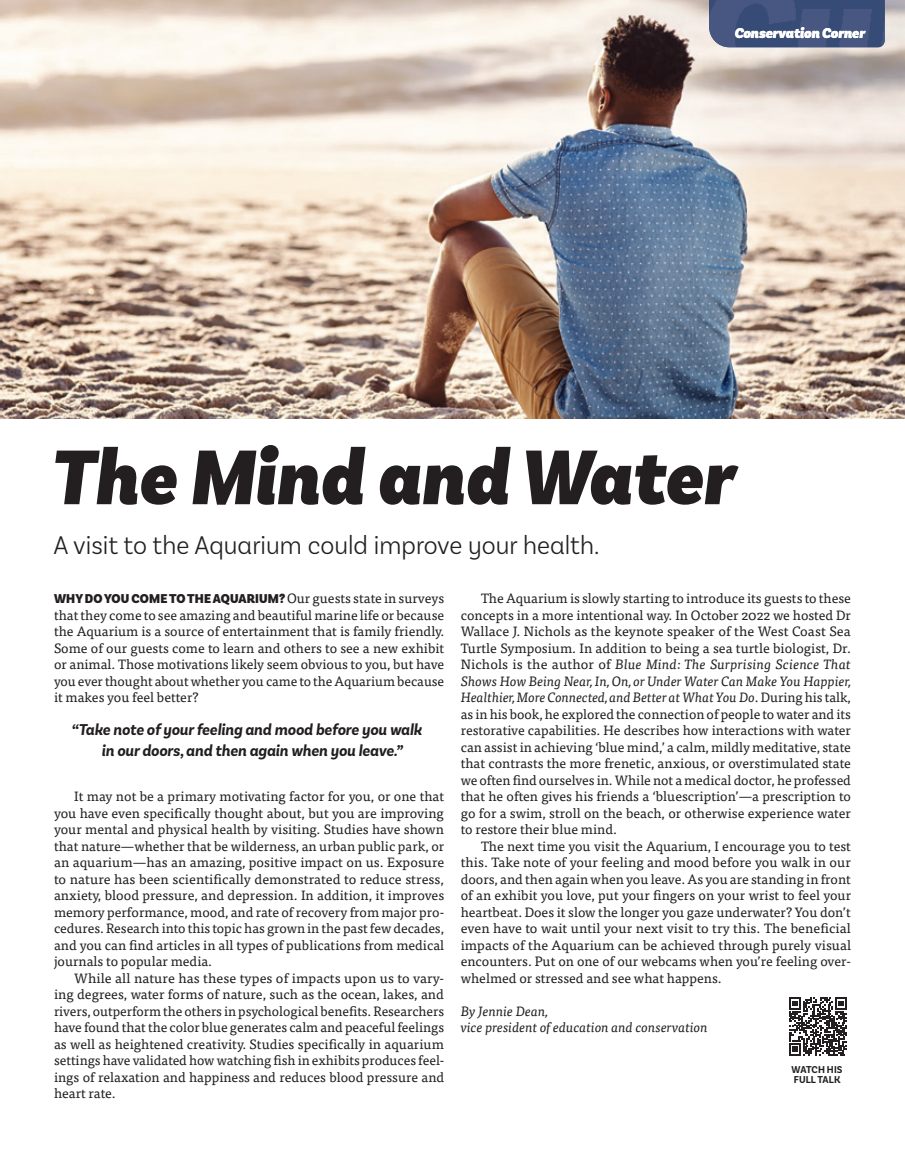
<style>
.page{position:relative;width:905px;height:1175px;background:#fff}
.page>*{position:absolute;margin:0;border:0;box-sizing:border-box;transform-origin:0 0}
.CC_-_Main_Title{font:italic 900 81.15px "Basic Sans Narrow";color:#231f20}
.CC_-_Deck{font:300 27px "Basic Sans Alt Narrow";color:#231f20}
.Basic_-_Pull_Quote{font:italic 700 16.5px/21px "Basic Sans Narrow";color:#231f20}
.t1{font:italic 900 15px "Basic Sans Narrow";color:#fff}
.CC_-_Text_-_P{font:13.5px/16.5px "Tisa Pro";color:#231f20;text-align:justify}
.CC_-_Text_-_LEAD{font:13.5px/16.5px "Tisa Pro";letter-spacing:-.005em;color:#231f20;text-align:justify}
.CC_-_Text_-_P-2{font:italic 13.5px/16.5px "Tisa Pro";color:#231f20}
.Basic_-_Sans_NOIND{font:700 10.5px/10.5px "Basic Sans Alt Narrow";letter-spacing:.01em;color:#231f20}
.s1{font-style:italic}
.s2{font-family:"Basic Sans Alt Narrow";font-weight:900}
</style>
<div class="page">
<img style="left:0;top:0;width:904px;height:418px">
<svg style="left:789px;top:997px;width:58px;height:58px"></svg>
<img style="left:709px;top:0;width:175px;height:47px">
<p class="t1" style="left:734px;top:24px;width:132px">Conservation Corner</p>
<p class="CC_-_Main_Title" style="left:50px;top:432px;width:685px">The Mind and Water</p>
<p class="CC_-_Deck" style="left:53px;top:530px;width:547px">A visit to the Aquarium could improve your health.</p>
<p class="CC_-_Text_-_P" style="left:460px;top:589px;width:392px;text-indent:20px">The Aquarium is slowly starting to introduce its guests to these concepts in a more intentional way. In October 2022 we hosted Dr Wallace J. Nichols as the keynote speaker of the West Coast Sea Turtle Symposium. In addition to being a sea turtle biologist, Dr.<br>Nichols is the author of <span class="s1">Blue Mind: The Surprising Science That Shows How Being Near, In, On, or Under Water Can Make You Happier, Healthier, More Connected, and Better at What You Do</span>. During his talk, as in his book, he explored the connection of people to water and its restorative capabilities. He describes how interactions with water can assist in achieving ‘blue mind,’ a calm, mildly meditative, state that contrasts the more frenetic, anxious, or overstimulated state we often find ourselves in. While not a medical doctor, he professed that he often gives his friends a ‘bluescription’—a prescription to go for a swim, stroll on the beach, or otherwise experience water to restore their blue mind.</p>
<p class="CC_-_Text_-_P" style="left:460px;top:837px;width:392px;text-indent:20px">The next time you visit the Aquarium, I encourage you to test this. Take note of your feeling and mood before you walk in our doors, and then again when you leave. As you are standing in front of an exhibit you love, put your fingers on your wrist to feel your heartbeat. Does it slow the longer you gaze underwater? You don’t even have to wait until your next visit to try this. The beneficial impacts of the Aquarium can be achieved through purely visual encounters. Put on one of our webcams when you’re feeling over&shy;whelmed or stressed and see what happens.</p>
<p class="CC_-_Text_-_P-2" style="left:460px;top:1002px;width:248px">By Jennie Dean,<br>vice president of education and conservation</p>
<p class="CC_-_Text_-_LEAD" style="left:54px;top:589px;width:392px"><span class="s2">WHY DO YOU COME TO THE AQUARIUM?</span> Our guests state in surveys that they come to see amazing and beautiful marine life or because the Aquarium is a source of entertainment that is family friendly.<br>Some of our guests come to learn and others to see a new exhibit or animal. Those motivations likely seem obvious to you, but have you ever thought about whether you came to the Aquarium because it makes you feel better?</p>
<p class="Basic_-_Pull_Quote" style="left:101px;top:720px;width:322px;text-indent:-30px">“Take note of your feeling and mood before you walk in our doors, and then again when you leave.”</p>
<p class="CC_-_Text_-_P" style="left:54px;top:787px;width:392px;text-indent:20px">It may not be a primary motivating factor for you, or one that you have even specifically thought about, but you are improving your mental and physical health by visiting. Studies have shown that nature—whether that be wilderness, an urban public park, or an aquarium—has an amazing, positive impact on us. Exposure to nature has been scientifically demonstrated to reduce stress, anxiety, blood pressure, and depression. In addition, it improves memory performance, mood, and rate of recovery from major pro&shy;cedures. Research into this topic has grown in the past few decades, and you can find articles in all types of publications from medical journals to popular media.</p>
<p class="CC_-_Text_-_P" style="left:54px;top:969px;width:392px;text-indent:20px">While all nature has these types of impacts upon us to vary&shy;ing degrees, water forms of nature, such as the ocean, lakes, and rivers, outperform the others in psychological benefits. Researchers have found that the color blue generates calm and peaceful feelings as well as heightened creativity. Studies specifically in aquarium settings have validated how watching fish in exhibits produces feel&shy;ings of relaxation and happiness and reduces blood pressure and heart rate.</p>
<p class="Basic_-_Sans_NOIND" style="left:791px;top:1064px;width:52px">WATCH HIS<br>FULL TALK</p>
</div>
